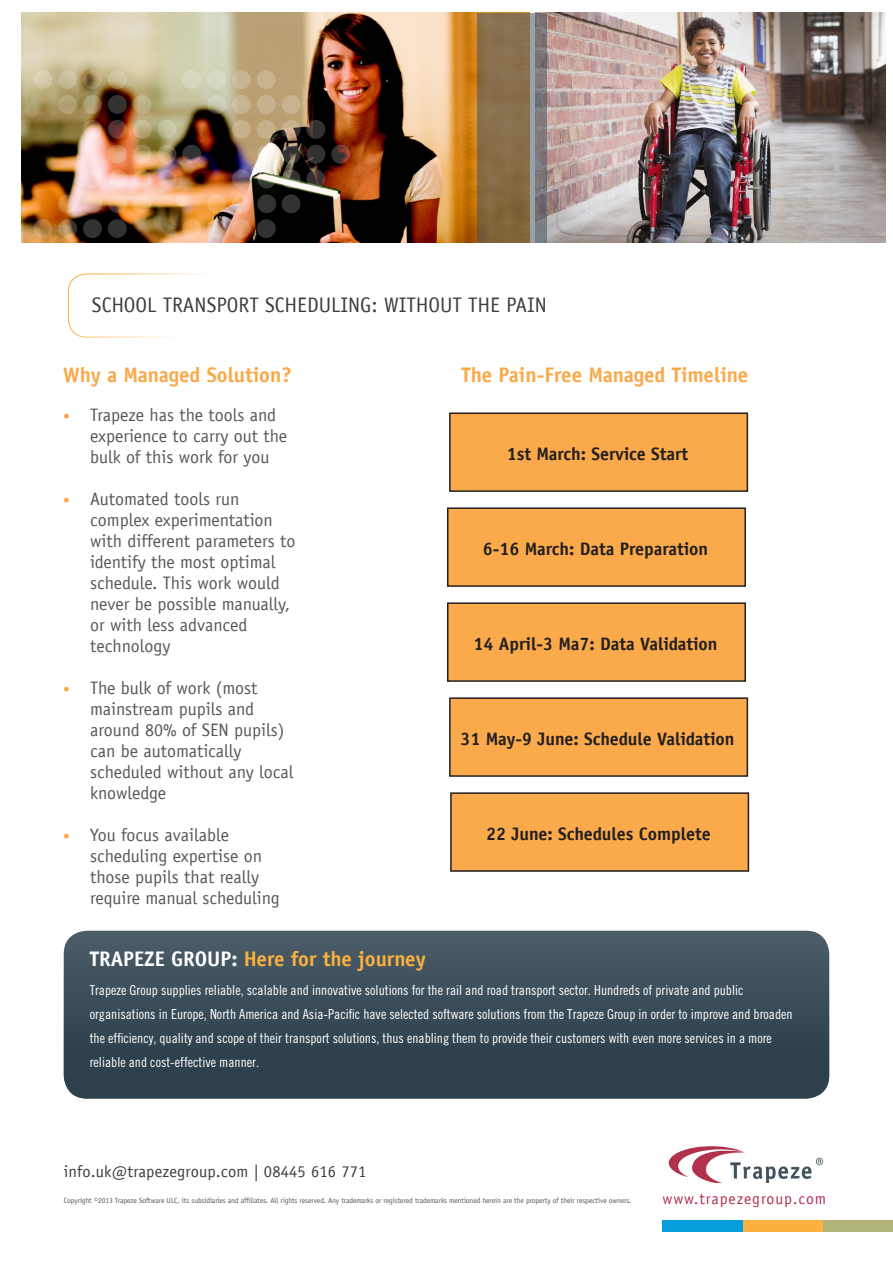
<style>
.page{position:relative;width:893px;height:1263px;background:#fff}
.page>*{position:absolute;margin:0;border:0;box-sizing:border-box;transform-origin:0 0}
.t1{font:700 21px "Officina Sans LT";color:#faa94a}
.t2{font:21px "Officina Sans LT";color:#3e3e3f}
.t3{font:700 21px "Officina Sans LT";color:#fbb03f}
.t4{font:18px/21px "Officina Sans LT";color:#57585a}
.t5{font:700 18px "Officina Sans LT";color:#231f20}
.t6{font:16.5px "Officina Sans LT";letter-spacing:.01em;color:#3e3e3f}
.t7{font:15.75px "Officina Sans LT";letter-spacing:.06em;color:#b1314d}
.t8{font:13.8px/24px "Trade Gothic Cond Eighteen";color:#fff}
.t9{font:7.5px "Officina Sans LT";letter-spacing:-.01em;color:#57585a}
.s1{font-family:"Trade Gothic Bold Cond Twenty";font-size:13.5px;color:#faa94a}
.s2{color:#fff}
</style>
<div class="page">
<div style="left:68px;top:274px;width:765px;height:63px;border:1px solid #fbb03f;border-radius:18px"></div>
<img style="left:536px;top:13px;width:349px;height:230px">
<img style="left:21px;top:13px;width:456px;height:229px">
<svg style="left:477px;top:13px;width:69px;height:229px;background:#847255"></svg>
<img style="left:668px;top:1146px;width:156px;height:36px">
<div style="left:662px;top:1220px;width:82px;height:11px;background:#069ddc"></div>
<div style="left:744px;top:1220px;width:81px;height:11px;background:#fbb03f"></div>
<div style="left:824px;top:1220px;width:69px;height:11px;background:#b1b579"></div>
<div style="left:257px;top:219px;width:19px;height:19px;background:#323232;border-radius:50%"></div>
<div style="left:257px;top:194px;width:19px;height:19px;background:#323232;border-radius:50%"></div>
<div style="left:282px;top:194px;width:18px;height:19px;background:#323232;border-radius:50%"></div>
<svg style="left:207px;top:194px;width:19px;height:19px"></svg>
<svg style="left:232px;top:194px;width:19px;height:19px"></svg>
<svg style="left:182px;top:219px;width:19px;height:19px"></svg>
<svg style="left:232px;top:170px;width:19px;height:18px"></svg>
<svg style="left:257px;top:170px;width:19px;height:18px"></svg>
<svg style="left:282px;top:170px;width:18px;height:18px"></svg>
<svg style="left:306px;top:170px;width:19px;height:18px"></svg>
<svg style="left:232px;top:70px;width:19px;height:19px"></svg>
<svg style="left:232px;top:219px;width:19px;height:19px"></svg>
<svg style="left:207px;top:219px;width:19px;height:19px"></svg>
<div style="left:182px;top:70px;width:19px;height:19px;background:#d6d7bc;border-radius:50%"></div>
<svg style="left:257px;top:145px;width:19px;height:19px"></svg>
<svg style="left:282px;top:145px;width:18px;height:19px"></svg>
<svg style="left:306px;top:145px;width:19px;height:19px"></svg>
<svg style="left:331px;top:145px;width:19px;height:19px"></svg>
<svg style="left:207px;top:95px;width:19px;height:19px"></svg>
<svg style="left:232px;top:95px;width:19px;height:19px"></svg>
<div style="left:207px;top:70px;width:19px;height:19px;background:#d6d9c2;border-radius:50%"></div>
<div style="left:232px;top:120px;width:19px;height:19px;background:#c5b18b;border-radius:50%"></div>
<svg style="left:257px;top:120px;width:19px;height:19px"></svg>
<svg style="left:282px;top:120px;width:18px;height:19px"></svg>
<svg style="left:306px;top:120px;width:19px;height:19px"></svg>
<div style="left:257px;top:95px;width:19px;height:19px;background:#c6b18e;border-radius:50%"></div>
<div style="left:282px;top:95px;width:18px;height:19px;background:#c6b390;border-radius:50%"></div>
<div style="left:257px;top:70px;width:19px;height:19px;background:#c7b28e;border-radius:50%"></div>
<div style="left:108px;top:219px;width:19px;height:19px;background:#323232;border-radius:50%"></div>
<svg style="left:108px;top:194px;width:19px;height:19px"></svg>
<svg style="left:133px;top:194px;width:19px;height:19px"></svg>
<svg style="left:58px;top:194px;width:19px;height:19px"></svg>
<svg style="left:83px;top:194px;width:19px;height:19px"></svg>
<svg style="left:33px;top:219px;width:19px;height:19px"></svg>
<svg style="left:83px;top:170px;width:19px;height:18px"></svg>
<svg style="left:108px;top:170px;width:19px;height:18px"></svg>
<svg style="left:133px;top:170px;width:19px;height:18px"></svg>
<svg style="left:158px;top:170px;width:18px;height:18px"></svg>
<svg style="left:83px;top:70px;width:19px;height:19px"></svg>
<div style="left:83px;top:219px;width:19px;height:19px;background:#323232;border-radius:50%"></div>
<svg style="left:58px;top:219px;width:19px;height:19px"></svg>
<svg style="left:33px;top:70px;width:19px;height:19px"></svg>
<svg style="left:108px;top:145px;width:19px;height:19px"></svg>
<svg style="left:133px;top:145px;width:19px;height:19px"></svg>
<svg style="left:158px;top:145px;width:18px;height:19px"></svg>
<svg style="left:182px;top:145px;width:19px;height:19px"></svg>
<div style="left:58px;top:95px;width:19px;height:19px;background:#b1a073;border-radius:50%"></div>
<svg style="left:83px;top:95px;width:19px;height:19px"></svg>
<svg style="left:58px;top:70px;width:19px;height:19px"></svg>
<svg style="left:83px;top:120px;width:19px;height:19px"></svg>
<svg style="left:108px;top:120px;width:19px;height:19px"></svg>
<svg style="left:133px;top:120px;width:19px;height:19px"></svg>
<svg style="left:158px;top:120px;width:18px;height:19px"></svg>
<svg style="left:108px;top:95px;width:19px;height:19px"></svg>
<svg style="left:133px;top:95px;width:19px;height:19px"></svg>
<svg style="left:108px;top:70px;width:19px;height:19px"></svg>
<div style="left:64px;top:931px;width:765px;height:167px;background:linear-gradient(to bottom,#4a5c67,#273a45);border-radius:23px"></div>
<div style="left:450px;top:413px;width:297px;height:78px;background:#faaa4a"></div>
<div style="left:449px;top:412px;width:299px;height:80px;border:2px solid #231f20"></div>
<div style="left:448px;top:508px;width:297px;height:78px;background:#faaa4a"></div>
<div style="left:447px;top:507px;width:299px;height:80px;border:2px solid #231f20"></div>
<div style="left:448px;top:603px;width:297px;height:78px;background:#faaa4a"></div>
<div style="left:447px;top:602px;width:299px;height:80px;border:2px solid #231f20"></div>
<div style="left:450px;top:698px;width:297px;height:78px;background:#faaa4a"></div>
<div style="left:449px;top:697px;width:299px;height:80px;border:2px solid #231f20"></div>
<div style="left:451px;top:793px;width:297px;height:78px;background:#faaa4a"></div>
<div style="left:450px;top:792px;width:299px;height:80px;border:2px solid #231f20"></div>
<p class="t2" style="left:92px;top:292px;width:457px">SCHOOL TRANSPORT SCHEDULING: WITHOUT THE PAIN</p>
<p class="t1" style="left:63px;top:362px;width:230px">Why a Managed Solution?</p>
<p class="t4" style="left:90px;top:405px;width:199px;text-indent:-27px"><span class="s1">•</span> Trapeze has the tools and experience to carry out the bulk of this work for you</p>
<p class="t4" style="left:90px;top:489px;width:207px;text-indent:-27px"><span class="s1">•</span> Automated tools run complex experimentation with different parameters to identify the most optimal schedule. This work would never be possible manually, or with less advanced technology</p>
<p class="t4" style="left:90px;top:678px;width:205px;text-indent:-27px"><span class="s1">•</span> The bulk of work (most mainstream pupils and around 80% of SEN pupils) can be automatically scheduled without any local knowledge</p>
<p class="t4" style="left:90px;top:825px;width:191px;text-indent:-27px"><span class="s1">•</span> You focus available scheduling expertise on those pupils that really require manual scheduling</p>
<p class="t1" style="left:462px;top:362px;width:288px">The Pain-Free Managed Timeline</p>
<p class="t5" style="left:507px;top:442px;width:183px">1st March: Service Start</p>
<p class="t5" style="left:483px;top:537px;width:227px">6-16 March: Data Preparation</p>
<p class="t5" style="left:473px;top:632px;width:246px">14 April-3 Ma7: Data Validation</p>
<p class="t5" style="left:460px;top:727px;width:276px">31 May-9 June: Schedule Validation</p>
<p class="t5" style="left:486px;top:822px;width:226px">22 June: Schedules Complete</p>
<p class="t3" style="left:90px;top:946px;width:338px"><span class="s2">TRAPEZE GROUP:</span> Here for the journey</p>
<p class="t8" style="left:90px;top:978px;width:704px">Trapeze Group supplies reliable, scalable and innovative solutions for the rail and road transport sector. Hundreds of private and public organisations in Europe, North America and Asia-Pacific have selected software solutions from the Trapeze Group in order to improve and broaden the efficiency, quality and scope of their transport solutions, thus enabling them to provide their customers with even more services in a more reliable and cost-effective manner.</p>
<p class="t6" style="left:64px;top:1162px;width:304px">info.uk@trapezegroup.com | 08445 616 771</p>
<p class="t9" style="left:64px;top:1196px;width:569px">Copyright ©2013 Trapeze Software ULC, its subsidiaries and affiliates. All rights reserved. Any trademarks or registered trademarks mentioned herein are the property of their respective owners.</p>
<p class="t7" style="left:662px;top:1189px;width:165px">www.trapezegroup.com</p>
</div>
